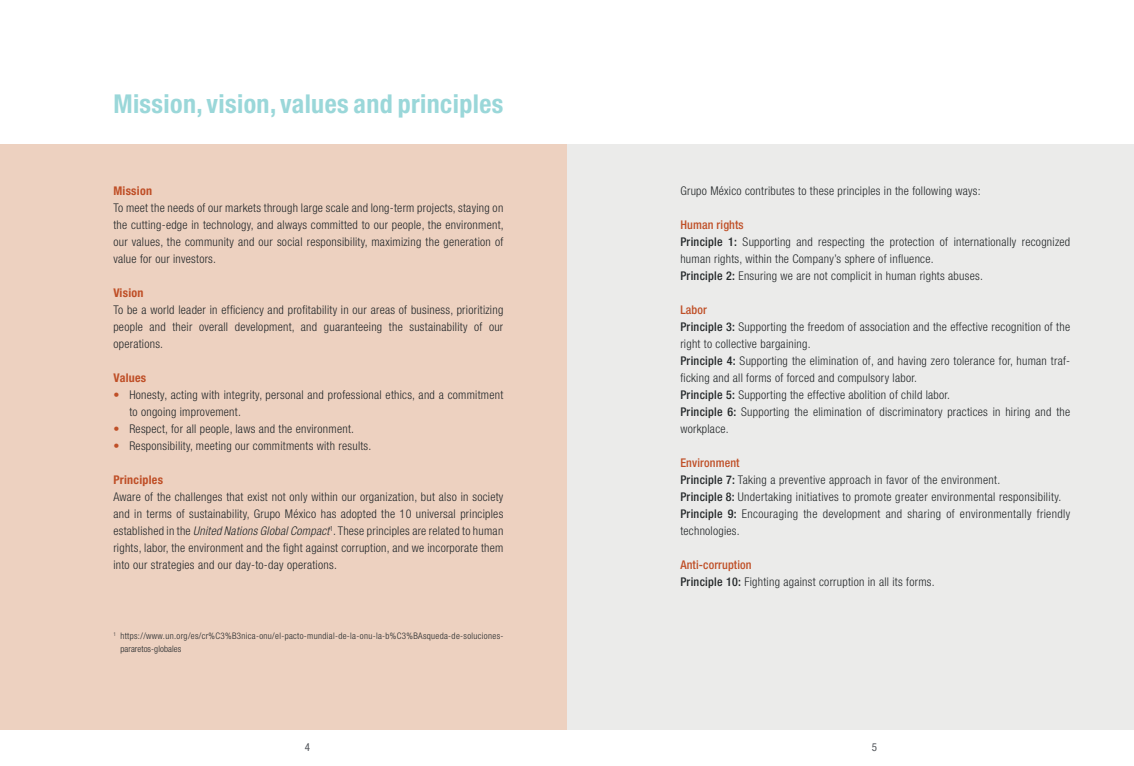
<style>
.page{position:relative;width:1134px;height:766px;background:#fff}
.page>*{position:absolute;margin:0;border:0;box-sizing:border-box;transform-origin:0 0}
.t1{font:700 condensed 26px "Helvetica Neue";letter-spacing:.015em;color:#9ad7d9}
.t2{font:300 condensed 12px/17px "Helvetica Neue";letter-spacing:.02em;color:#24282a}
.t3{font:700 condensed 12px "Helvetica Neue";letter-spacing:.02em;color:#bf4f27}
.t4{font:condensed 11px "Helvetica Neue";color:#52555b}
.t5{font:300 condensed 9px/13px "Helvetica Neue";letter-spacing:.04em;color:#24282a}
.s1{color:#bf4f27}
.s2{font-style:italic}
.s3{font-weight:500;color:#bf4f27}
.s4{font-weight:500}
</style>
<div class="page">
<div style="left:553px;top:145px;width:581px;height:584px;background:#ebebea"></div>
<div style="left:0;top:145px;width:567px;height:584px;background:#edd1c0"></div>
<h1 class="t1" style="left:113px;top:88px;width:391px">Mission, vision, values and principles</h1>
<p class="t3" style="left:113px;top:183px;width:40px">Mission</p>
<p class="t2" style="left:113px;top:199px;width:392px;text-align:justify">To meet the needs of our markets through large scale and long-term projects, staying on the cutting-edge in technology, and always committed to our people, the environment, our values, the community and our social responsibility, maximizing the generation of value for our investors.</p>
<p class="t3" style="left:113px;top:285px;width:32px">Vision</p>
<p class="t2" style="left:113px;top:301px;width:391px;text-align:justify">To be a world leader in efficiency and profitability in our areas of business, prioritizing people and their overall development, and guaranteeing the sustainability of our operations.</p>
<p class="t3" style="left:113px;top:370px;width:34px">Values</p>
<p class="t2" style="left:129px;top:386px;width:375px;text-indent:-16px"><span class="s1">•</span> Honesty, acting with integrity, personal and professional ethics, and a commitment to ongoing improvement.</p>
<p class="t2" style="left:113px;top:420px;width:242px"><span class="s1">•</span> Respect, for all people, laws and the environment.</p>
<p class="t2" style="left:113px;top:437px;width:260px"><span class="s1">•</span> Responsibility, meeting our commitments with results.</p>
<p class="t3" style="left:113px;top:472px;width:51px">Principles</p>
<p class="t2" style="left:113px;top:488px;width:391px;text-align:justify">Aware of the challenges that exist not only within our organization, but also in society and in terms of sustainability, Grupo México has adopted the 10 universal principles established in the <span class="s2">United Nations Global Compact</span><sup>1</sup>. These principles are related to human rights, labor, the environment and the fight against corruption, and we incorporate them into our strategies and our day-to-day operations.</p>
<p class="t5" style="left:120px;top:629px;width:385px;text-indent:-7px"><sup>1</sup> https://www.un.org/es/cr%C3%B3nica-onu/el-pacto-mundial-de-la-onu-la-b%C3%BAsqueda-de-soluciones&shy;pararetos-globales</p>
<p class="t2" style="left:680px;top:182px;width:302px">Grupo México contributes to these principles in the following ways:</p>
<p class="t2" style="left:680px;top:216px;width:391px"><span class="s3">Human rights<br></span><span class="s4">Principle 1:</span> Supporting and respecting the protection of internationally recognized human rights, within the Company’s sphere of influence.<br><span class="s4">Principle 2:</span> Ensuring we are not complicit in human rights abuses.</p>
<p class="t2" style="left:680px;top:301px;width:391px"><span class="s3">Labor<br></span><span class="s4">Principle 3:</span> Supporting the freedom of association and the effective recognition of the right to collective bargaining.<br><span class="s4">Principle 4:</span> Supporting the elimination of, and having zero tolerance for, human traf&shy;ficking and all forms of forced and compulsory labor.<br><span class="s4">Principle 5:</span> Supporting the effective abolition of child labor.<br><span class="s4">Principle 6:</span> Supporting the elimination of discriminatory practices in hiring and the workplace.</p>
<p class="t2" style="left:680px;top:454px;width:391px"><span class="s3">Environment<br></span><span class="s4">Principle 7:</span> Taking a preventive approach in favor of the environment.<br><span class="s4">Principle 8:</span> Undertaking initiatives to promote greater environmental responsibility.<br><span class="s4">Principle 9:</span> Encouraging the development and sharing of environmentally friendly technologies.</p>
<p class="t2" style="left:680px;top:556px;width:256px"><span class="s3">Anti-corruption<br></span><span class="s4">Principle 10:</span> Fighting against corruption in all its forms.</p>
<p class="t4" style="left:305px;top:740px;width:7px">4</p>
<p class="t4" style="left:872px;top:740px;width:7px">5</p>
</div>
